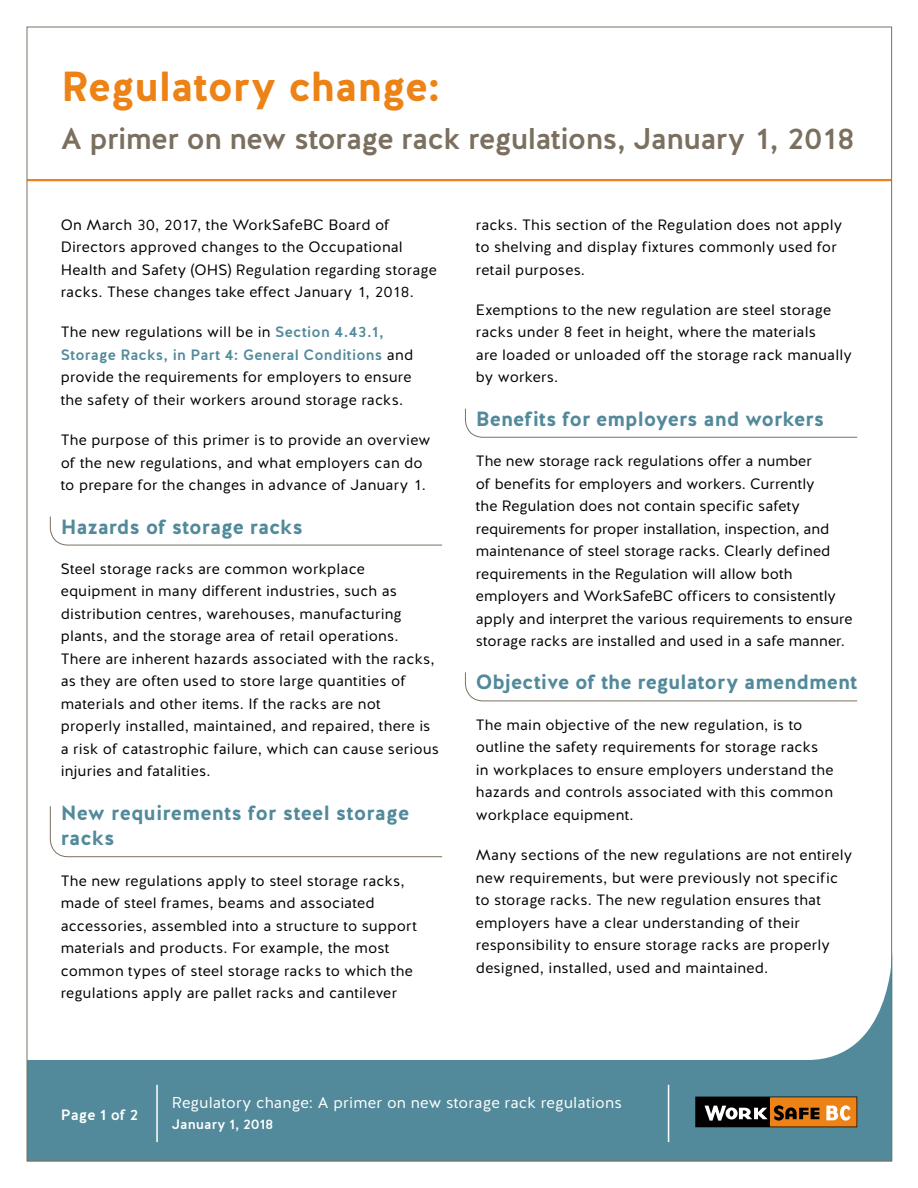
<style>
.page{position:relative;width:918px;height:1188px;background:#fff}
.page>*{position:absolute;margin:0;border:0;box-sizing:border-box;transform-origin:0 0}
.t1{font:42px "Work Safe BC Halis R Bold";letter-spacing:-.01em;color:#ed8316}
.t2{font:30px "Work Safe BC Halis R Medium";letter-spacing:-.025em;color:#7b7060}
.t3{font:20.55px/25.5px "Work Safe BC Halis R Bold";color:#528a9b}
.t4{font:15.75px "Halis R";letter-spacing:.01em;color:#fff}
.t5{font:15px/22.5px "Work Safe BC Halis R Book";letter-spacing:.01em;color:#000}
.t6{font:15px "Work Safe BC Halis R Medium";letter-spacing:.015em;color:#528a9b}
.t7{font:500 15px "Halis R";letter-spacing:.005em;color:#fff}
.t8{font:500 13.8px "Halis R";letter-spacing:.01em;color:#fff}
.s1{font-family:"Work Safe BC Halis R Medium";color:#528a9b}
.s2{font-family:"Work Safe BC Halis R Book";color:#000}
</style>
<div class="page">
<svg style="left:29px;top:975px;width:861px;height:184px;fill:#528a9b"></svg>
<svg style="left:695px;top:1097px;width:162px;height:30px;background:#84592d"></svg>
<hr style="left:668px;top:1085px;width:1px;height:57px;background:#fff">
<hr style="left:156px;top:1085px;width:2px;height:57px;background:#fff">
<hr style="left:27px;top:179px;width:865px;height:2px;background:#ed8316">
<svg style="left:465px;top:408px;width:393px;height:30px"></svg>
<svg style="left:465px;top:672px;width:393px;height:30px"></svg>
<svg style="left:50px;top:516px;width:393px;height:30px"></svg>
<svg style="left:50px;top:806px;width:393px;height:51px"></svg>
<h1 class="t1" style="left:61px;top:59px;width:382px">Regulatory change:</h1>
<h2 class="t2" style="left:61px;top:120px;width:796px">A primer on new storage rack regulations, January 1, 2018</h2>
<p class="t5" style="left:61px;top:213px;width:378px">On March 30, 2017, the WorkSafeBC Board of Directors approved changes to the Occupational Health and Safety (OHS) Regulation regarding storage racks. These changes take effect January 1, 2018.</p>
<p class="t5" style="left:61px;top:321px;width:325px">The new regulations will be in <span class="s1">Section 4.43.1,</span></p>
<p class="t6" style="left:61px;top:345px;width:354px">Storage Racks, in Part 4: General Conditions <span class="s2">and</span></p>
<p class="t5" style="left:61px;top:366px;width:352px">provide the requirements for employers to ensure the safety of their workers around storage racks.</p>
<p class="t5" style="left:61px;top:429px;width:371px">The purpose of this primer is to provide an overview of the new regulations, and what employers can do to prepare for the changes in advance of January 1.</p>
<h3 class="t3" style="left:61px;top:514px;width:244px">Hazards of storage racks</h3>
<p class="t5" style="left:61px;top:558px;width:380px">Steel storage racks are common workplace equipment in many different industries, such as distribution centres, warehouses, manufacturing plants, and the storage area of retail operations.<br>There are inherent hazards associated with the racks, as they are often used to store large quantities of materials and other items. If the racks are not properly installed, maintained, and repaired, there is a risk of catastrophic failure, which can cause serious injuries and fatalities.</p>
<h3 class="t3" style="left:61px;top:800px;width:350px">New requirements for steel storage racks</h3>
<p class="t5" style="left:61px;top:869px;width:358px">The new regulations apply to steel storage racks, made of steel frames, beams and associated accessories, assembled into a structure to support materials and products. For example, the most common types of steel storage racks to which the regulations apply are pallet racks and cantilever</p>
<p class="t5" style="left:476px;top:213px;width:368px">racks. This section of the Regulation does not apply to shelving and display fixtures commonly used for retail purposes.</p>
<p class="t5" style="left:476px;top:299px;width:378px">Exemptions to the new regulation are steel storage racks under 8 feet in height, where the materials<br>are loaded or unloaded off the storage rack manually by workers.</p>
<h3 class="t3" style="left:476px;top:406px;width:350px">Benefits for employers and workers</h3>
<p class="t5" style="left:476px;top:450px;width:378px">The new storage rack regulations offer a number<br>of benefits for employers and workers. Currently<br>the Regulation does not contain specific safety requirements for proper installation, inspection, and maintenance of steel storage racks. Clearly defined requirements in the Regulation will allow both employers and WorkSafeBC officers to consistently apply and interpret the various requirements to ensure storage racks are installed and used in a safe manner.</p>
<h3 class="t3" style="left:476px;top:670px;width:383px">Objective of the regulatory amendment</h3>
<p class="t5" style="left:476px;top:714px;width:359px">The main objective of the new regulation, is to outline the safety requirements for storage racks in workplaces to ensure employers understand the hazards and controls associated with this common workplace equipment.</p>
<p class="t5" style="left:476px;top:844px;width:378px">Many sections of the new regulations are not entirely new requirements, but were previously not specific to storage racks. The new regulation ensures that employers have a clear understanding of their responsibility to ensure storage racks are properly designed, installed, used and maintained.</p>
<p class="t7" style="left:61px;top:1106px;width:79px">Page 1 of 2</p>
<p class="t4" style="left:172px;top:1092px;width:452px">Regulatory change: A primer on new storage rack regulations</p>
<p class="t8" style="left:172px;top:1115px;width:103px">January 1, 2018</p>
</div>
